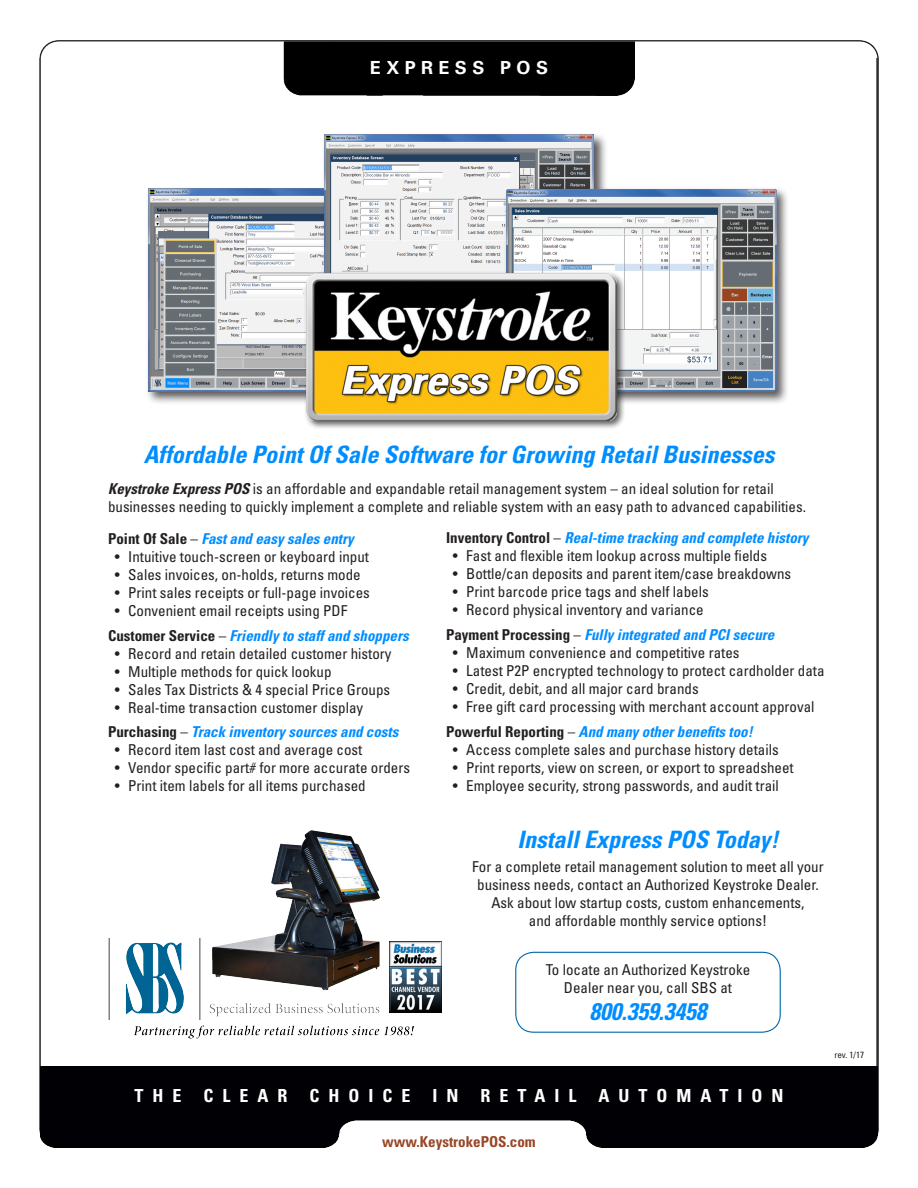
<style>
.page{position:relative;width:918px;height:1188px;background:#fff}
.page>*{position:absolute;margin:0;border:0;box-sizing:border-box;transform-origin:0 0}
.t1{font:italic 700 condensed 24px "Univers LT Std";color:#008dff}
.t2{font:700 condensed 18px "Univers LT Std";letter-spacing:.5em;color:#fff}
.t3{font:700 18px "Univers LT Std";letter-spacing:.3em;color:#fff}
.t4{font:condensed 15px/18px "Univers LT Std";color:#231f20;text-align:center}
.t5{font:italic 700 condensed 15px "Univers LT Std";color:#008dff}
.t6{font:700 condensed 15px "Univers LT Std";color:#974625}
.t7{font:condensed 9px "Univers LT Std";color:#231f20}
.s1{font-weight:700;font-style:italic}
.s2{font-style:normal;color:#231f20}
.s3{font-weight:400;font-style:normal;color:#231f20}
</style>
<div class="page">
<img style="left:40px;top:1066px;width:837px;height:81px">
<div style="left:284px;top:41px;width:351px;height:54px;background:#000001"></div>
<hr style="left:876px;top:58px;width:2px;height:1008px;background:#231f20">
<div style="left:515px;top:952px;width:266px;height:81px;border:1px solid #0067aa;border-radius:18px"></div>
<img style="left:108px;top:938px;width:306px;height:101px">
<div style="left:215px;top:940px;width:169px;height:58px;background:#fff"></div>
<div style="left:146px;top:186px;width:286px;height:219px;background:#231f20;opacity:.75"></div>
<img style="left:148px;top:189px;width:173px;height:203px">
<div style="left:321px;top:132px;width:286px;height:219px;background:#231f20;opacity:.75"></div>
<img style="left:324px;top:135px;width:270px;height:135px">
<div style="left:503px;top:186px;width:287px;height:219px;background:#231f20;opacity:.75"></div>
<img style="left:506px;top:189px;width:270px;height:203px">
<div style="left:303px;top:270px;width:323px;height:160px;background:#231f20;opacity:.75"></div>
<img style="left:306px;top:273px;width:311px;height:148px">
<img style="left:390px;top:941px;width:52px;height:72px">
<img style="left:203px;top:830px;width:186px;height:166px">
<p class="t3" style="left:370px;top:57px;width:180px">EXPRESS POS</p>
<p class="t1" style="left:144px;top:440px;width:632px">Affordable Point Of Sale Software for Growing Retail Businesses</p>
<p class="t4" style="left:108px;top:480px;width:700px;text-align:left"><span class="s1">Keystroke Express POS</span> is an affordable and expandable retail management system – an ideal solution for retail businesses needing to quickly implement a complete and reliable system with an easy path to advanced capabilities.</p>
<p class="t5" style="left:108px;top:529px;width:247px"><span class="s2">Point Of Sale</span> <span class="s3">–</span> Fast and easy sales entry</p>
<p class="t4" style="left:115px;top:547px;width:256px">• Intuitive touch-screen or keyboard input</p>
<p class="t4" style="left:115px;top:565px;width:247px">• Sales invoices, on-holds, returns mode</p>
<p class="t4" style="left:115px;top:583px;width:257px">• Print sales receipts or full-page invoices</p>
<p class="t4" style="left:115px;top:601px;width:234px">• Convenient email receipts using PDF</p>
<p class="t5" style="left:108px;top:626px;width:302px"><span class="s2">Customer Service</span> <span class="s3">–</span> Friendly to staff and shoppers</p>
<p class="t4" style="left:115px;top:644px;width:278px">• Record and retain detailed customer history</p>
<p class="t4" style="left:115px;top:662px;width:218px">• Multiple methods for quick lookup</p>
<p class="t4" style="left:115px;top:680px;width:277px">• Sales Tax Districts &amp; 4 special Price Groups</p>
<p class="t4" style="left:115px;top:698px;width:250px">• Real-time transaction customer display</p>
<p class="t5" style="left:108px;top:723px;width:292px"><span class="s2">Purchasing</span> <span class="s3">–</span> Track inventory sources and costs</p>
<p class="t4" style="left:115px;top:741px;width:249px">• Record item last cost and average cost</p>
<p class="t4" style="left:115px;top:759px;width:297px">• Vendor specific part# for more accurate orders</p>
<p class="t4" style="left:115px;top:777px;width:252px">• Print item labels for all items purchased</p>
<p class="t1" style="left:518px;top:824px;width:262px">Install Express POS Today!</p>
<p class="t4" style="left:472px;top:858px;width:353px">For a complete retail management solution to meet all your business needs, contact an Authorized Keystroke Dealer.<br>Ask about low startup costs, custom enhancements,<br>and affordable monthly service options!</p>
<p class="t5" style="left:446px;top:529px;width:364px"><span class="s2">Inventory Control</span> <span class="s3">–</span> Real-time tracking and complete history</p>
<p class="t4" style="left:453px;top:547px;width:316px">• Fast and flexible item lookup across multiple fields</p>
<p class="t4" style="left:453px;top:565px;width:340px">• Bottle/can deposits and parent item/case breakdowns</p>
<p class="t4" style="left:453px;top:583px;width:257px">• Print barcode price tags and shelf labels</p>
<p class="t4" style="left:453px;top:601px;width:252px">• Record physical inventory and variance</p>
<p class="t5" style="left:446px;top:626px;width:330px"><span class="s2">Payment Processing</span> <span class="s3">–</span> Fully integrated and PCI secure</p>
<p class="t4" style="left:453px;top:644px;width:288px">• Maximum convenience and competitive rates</p>
<p class="t4" style="left:453px;top:662px;width:373px">• Latest P2P encrypted technology to protect cardholder data</p>
<p class="t4" style="left:453px;top:680px;width:247px">• Credit, debit, and all major card brands</p>
<p class="t4" style="left:453px;top:698px;width:363px">• Free gift card processing with merchant account approval</p>
<p class="t5" style="left:446px;top:722px;width:308px"><span class="s2">Powerful Reporting</span> <span class="s3">–</span> And many other benefits too!</p>
<p class="t4" style="left:453px;top:740px;width:327px">• Access complete sales and purchase history details</p>
<p class="t4" style="left:453px;top:758px;width:342px">• Print reports, view on screen, or export to spreadsheet</p>
<p class="t4" style="left:453px;top:776px;width:328px">• Employee security, strong passwords, and audit trail</p>
<p class="t4" style="left:546px;top:961px;width:206px">To locate an Authorized Keystroke<br>Dealer near you, call SBS at</p>
<p class="t1" style="left:589px;top:997px;width:119px">800.359.3458</p>
<p class="t2" style="left:135px;top:1085px;width:650px">THE CLEAR CHOICE IN RETAIL AUTOMATION</p>
<p class="t6" style="left:382px;top:1132px;width:155px">www.KeystrokePOS.com</p>
<p class="t7" style="left:834px;top:1049px;width:31px">rev. 1/17</p>
</div>
